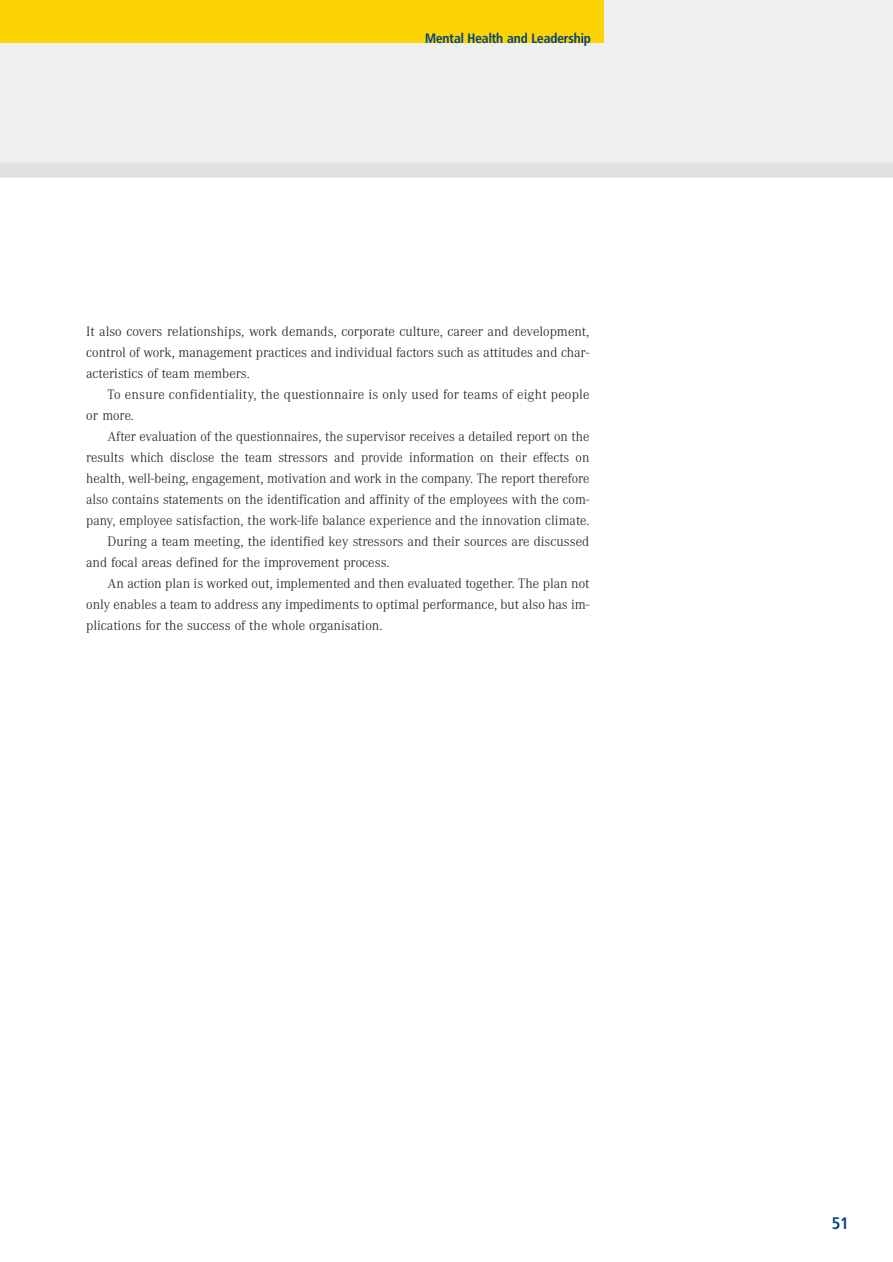
<style>
.page{position:relative;width:893px;height:1262px;background:#fff}
.page>*{position:absolute;margin:0;border:0;box-sizing:border-box;transform-origin:0 0}
.t1{font:700 16.5px "Frutiger Condensed BQ";color:#004583}
.t2{font:300 14.25px/21px "Corporate A";color:#231f20;text-align:justify}
.t3{font:700 13.5px "Frutiger Condensed BQ";color:#004583}
</style>
<div class="page">
<div style="left:0;top:0;width:892px;height:170px;background:#eef0ef"></div>
<div style="left:0;top:163px;width:892px;height:15px;background:#dfe1de"></div>
<div style="left:0;top:0;width:603px;height:43px;background:#fed304"></div>
<p class="t3" style="left:425px;top:32px;width:167px">Mental Health and Leadership</p>
<p class="t2" style="left:86px;top:323px;width:504px">It also covers relationships, work demands, corporate culture, career and development, control of work, management practices and individual factors such as attitudes and char&shy;acteristics of team members.</p>
<p class="t2" style="left:86px;top:386px;width:505px;text-indent:21px">To ensure confidentiality, the questionnaire is only used for teams of eight people or more.</p>
<p class="t2" style="left:107px;top:428px;width:483px">After evaluation of the questionnaires, the supervisor receives a detailed report on the</p>
<p class="t2" style="left:86px;top:449px;width:504px">results which disclose the team stressors and provide information on their effects on</p>
<p class="t2" style="left:86px;top:470px;width:504px">health, well-being, engagement, motivation and work in the company. The report therefore</p>
<p class="t2" style="left:86px;top:491px;width:504px">also contains statements on the identification and affinity of the employees with the com-</p>
<p class="t2" style="left:86px;top:512px;width:505px">pany, employee satisfaction, the work-life balance experience and the innovation climate.</p>
<p class="t2" style="left:107px;top:533px;width:483px">During a team meeting, the identified key stressors and their sources are discussed</p>
<p class="t2" style="left:86px;top:554px;width:305px">and focal areas defined for the improvement process.</p>
<p class="t2" style="left:107px;top:575px;width:483px">An action plan is worked out, implemented and then evaluated together. The plan not</p>
<p class="t2" style="left:86px;top:596px;width:504px">only enables a team to address any impediments to optimal performance, but also has im-</p>
<p class="t2" style="left:86px;top:617px;width:298px">plications for the success of the whole organisation.</p>
<p class="t1" style="left:831px;top:1216px;width:19px">51</p>
</div>
